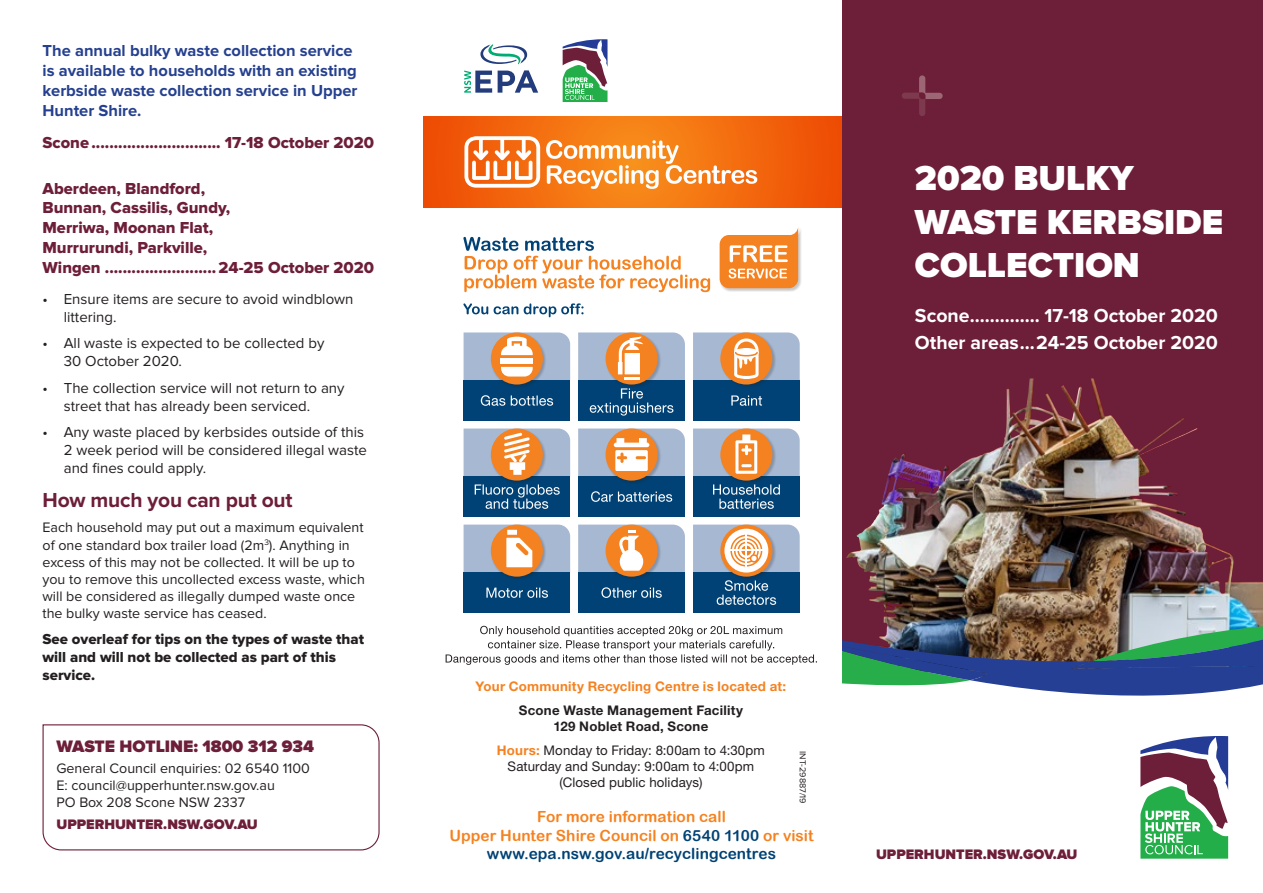
<style>
.page{position:relative;width:1263px;height:893px;background:#fff}
.page>*{position:absolute;margin:0;border:0;box-sizing:border-box;transform-origin:0 0}
.Cover{font:900 36px/43.2px "Proxima Nova A";color:#fff}
.t1{font:700 21px "Proxima Nova";letter-spacing:-.01em;color:#6d1e39}
.t2{font:700 19.5px "Proxima Nova";color:#fff}
.t3{font:900 17.25px "Proxima Nova";color:#6d1e39}
.t4{font:16.5px/19.8px "Proxima Nova Extrabld";color:#6d1e39}
.t5{font:700 16.5px/19.8px "Proxima Nova";color:#25408f}
.t6{font:15.45px/18.1px "Arial Rounded MT Bold";letter-spacing:.005em;color:#f58220;text-align:center}
.t7{font:15px/18px "Proxima Nova";color:#231f20}
.t8{font:15px/18px "Proxima Nova Extrabld";color:#231f20}
.t9{font:14.25px/17.1px "Proxima Nova";color:#231f20}
.t10{font:900 14.25px "Proxima Nova";color:#6d1e39}
.t11{font:13.35px/16px "Helvetica Neue LT Std";letter-spacing:.01em;color:#231f20;text-align:center}
.t12{font:700 13.35px/16px "Helvetica Neue LT Std";letter-spacing:.02em;color:#231f20;text-align:center}
.t13{font:700 13.35px "Helvetica Neue LT Std";letter-spacing:.02em;color:#f58220}
.INT-REF{font:9px "Proxima Nova";color:#231f20}
.s1{font-weight:700;color:#f58220}
.s2{color:#004275}
</style>
<div class="page">
<svg style="left:843px;top:0;width:420px;height:625px;background:#6f2c40"></svg>
<svg style="left:1140px;top:736px;width:89px;height:123px"></svg>
<svg style="left:42px;top:724px;width:338px;height:127px"></svg>
<svg style="left:902px;top:75px;width:41px;height:41px;background:#742a42"></svg>
<svg style="left:423px;top:116px;width:419px;height:92px;background:#f1650c"></svg>
<svg style="left:463px;top:237px;width:247px;height:55px"></svg>
<svg style="left:463px;top:303px;width:120px;height:14px"></svg>
<div style="left:719px;top:226px;width:83px;height:66px;background:#231f20;opacity:.25"></div>
<svg style="left:720px;top:226px;width:78px;height:62px"></svg>
<svg style="left:446px;top:626px;width:371px;height:39px"></svg>
<div style="left:464px;top:380px;width:106px;height:41px;background:#004275"></div>
<div style="left:491px;top:333px;width:56px;height:55px;background:#231f20;opacity:.25"></div>
<div style="left:491px;top:332px;width:52px;height:52px;background:#f58220;border-radius:50%"></div>
<svg style="left:464px;top:332px;width:106px;height:48px"></svg>
<svg style="left:481px;top:395px;width:72px;height:11px"></svg>
<div style="left:578px;top:380px;width:107px;height:41px;background:#004275"></div>
<div style="left:605px;top:333px;width:57px;height:55px;background:#231f20;opacity:.25"></div>
<div style="left:605px;top:332px;width:53px;height:52px;background:#f58220;border-radius:50%"></div>
<svg style="left:578px;top:332px;width:107px;height:48px"></svg>
<hr style="left:625px;top:377px;width:15px;height:3px;background:#fff">
<svg style="left:590px;top:388px;width:83px;height:28px"></svg>
<div style="left:693px;top:380px;width:107px;height:41px;background:#004275"></div>
<div style="left:720px;top:333px;width:56px;height:55px;background:#231f20;opacity:.25"></div>
<div style="left:720px;top:332px;width:52px;height:52px;background:#f58220;border-radius:50%"></div>
<svg style="left:693px;top:332px;width:107px;height:48px"></svg>
<svg style="left:731px;top:395px;width:31px;height:11px"></svg>
<div style="left:464px;top:573px;width:106px;height:40px;background:#004275"></div>
<div style="left:491px;top:525px;width:56px;height:55px;background:#231f20;opacity:.25"></div>
<svg style="left:491px;top:525px;width:52px;height:52px"></svg>
<svg style="left:464px;top:525px;width:106px;height:48px;background:#c4afa4"></svg>
<div style="left:507px;top:530px;width:10px;height:5px;background:#fff"></div>
<svg style="left:486px;top:588px;width:62px;height:10px"></svg>
<div style="left:578px;top:573px;width:107px;height:40px;background:#004275"></div>
<div style="left:605px;top:525px;width:57px;height:55px;background:#231f20;opacity:.25"></div>
<svg style="left:605px;top:525px;width:53px;height:52px"></svg>
<svg style="left:578px;top:525px;width:107px;height:48px;background:#c4aea3"></svg>
<svg style="left:601px;top:587px;width:61px;height:11px"></svg>
<div style="left:693px;top:573px;width:107px;height:40px;background:#004275"></div>
<div style="left:720px;top:525px;width:56px;height:55px;background:#231f20;opacity:.25"></div>
<svg style="left:720px;top:525px;width:52px;height:52px"></svg>
<svg style="left:693px;top:525px;width:107px;height:48px"></svg>
<hr style="left:729px;top:549px;width:35px;height:2px;background:#fff">
<hr style="left:745px;top:533px;width:2px;height:35px;background:#fff">
<svg style="left:717px;top:580px;width:59px;height:25px"></svg>
<div style="left:464px;top:477px;width:106px;height:40px;background:#004275"></div>
<div style="left:491px;top:429px;width:56px;height:55px;background:#231f20;opacity:.25"></div>
<svg style="left:491px;top:429px;width:52px;height:52px"></svg>
<svg style="left:464px;top:429px;width:106px;height:48px;background:#c4ab9e"></svg>
<svg style="left:475px;top:484px;width:85px;height:25px"></svg>
<div style="left:578px;top:477px;width:107px;height:40px;background:#004275"></div>
<div style="left:605px;top:429px;width:57px;height:55px;background:#231f20;opacity:.25"></div>
<svg style="left:605px;top:429px;width:53px;height:52px"></svg>
<svg style="left:578px;top:429px;width:107px;height:48px;background:#c5b4ac"></svg>
<svg style="left:591px;top:491px;width:81px;height:11px"></svg>
<div style="left:693px;top:477px;width:107px;height:40px;background:#004275"></div>
<div style="left:720px;top:429px;width:56px;height:55px;background:#231f20;opacity:.25"></div>
<svg style="left:720px;top:429px;width:52px;height:52px"></svg>
<svg style="left:693px;top:429px;width:107px;height:48px;background:#c4aa9b"></svg>
<svg style="left:713px;top:484px;width:67px;height:25px"></svg>
<svg style="left:464px;top:136px;width:76px;height:52px"></svg>
<svg style="left:546px;top:140px;width:211px;height:49px"></svg>
<svg style="left:480px;top:44px;width:47px;height:20px"></svg>
<svg style="left:464px;top:71px;width:28px;height:22px"></svg>
<svg style="left:498px;top:70px;width:40px;height:23px"></svg>
<svg style="left:562px;top:39px;width:46px;height:63px"></svg>
<img style="left:877px;top:378px;width:223px;height:138px">
<img style="left:842px;top:625px;width:421px;height:71px">
<p class="t5" style="left:43px;top:41px;width:316px">The annual bulky waste collection service is available to households with an existing kerbside waste collection service in Upper Hunter Shire.</p>
<h5 class="t4" style="left:43px;top:133px;width:333px">Scone ............................. 17-18 October 2020</h5>
<h5 class="t4" style="left:43px;top:179px;width:333px">Aberdeen, Blandford,<br>Bunnan, Cassilis, Gundy,<br>Merriwa, Moonan Flat,<br>Murrurundi, Parkville,<br>Wingen .........................24-25 October 2020</h5>
<p class="t7" style="left:64px;top:290px;width:291px;text-indent:-21px">• Ensure items are secure to avoid windblown littering.</p>
<p class="t7" style="left:64px;top:334px;width:262px;text-indent:-21px">• All waste is expected to be collected by<br>30 October 2020.</p>
<p class="t7" style="left:64px;top:379px;width:282px;text-indent:-21px">• The collection service will not return to any street that has already been serviced.</p>
<p class="t7" style="left:64px;top:423px;width:305px;text-indent:-21px">• Any waste placed by kerbsides outside of this<br>2 week period will be considered illegal waste and fines could apply.</p>
<h3 class="t1" style="left:43px;top:488px;width:252px">How much you can put out</h3>
<p class="t9" style="left:43px;top:519px;width:324px">Each household may put out a maximum equivalent of one standard box trailer load (2m<sup>3</sup>). Anything in excess of this may not be collected. It will be up to you to remove this uncollected excess waste, which will be considered as illegally dumped waste once the bulky waste service has ceased.</p>
<p class="t8" style="left:43px;top:631px;width:323px">See overleaf for tips on the types of waste that will and will not be collected as part of this service.</p>
<p class="t3" style="left:56px;top:736px;width:259px">WASTE HOTLINE: 1800 312 934</p>
<p class="t9" style="left:56px;top:760px;width:255px">General Council enquiries: 02 6540 1100<br>E: council@upperhunter.nsw.gov.au<br>PO Box 208 Scone NSW 2337</p>
<p class="t10" style="left:56px;top:816px;width:203px">UPPERHUNTER.NSW.GOV.AU</p>
<p class="Cover" style="left:915px;top:156px;width:310px">2020 BULKY<br>WASTE KERBSIDE<br>COLLECTION</p>
<h5 class="t2" style="left:915px;top:304px;width:305px">Scone.............. 17-18 October 2020</h5>
<p class="t2" style="left:915px;top:331px;width:305px">Other areas...24-25 October 2020</p>
<p class="t13" style="left:475px;top:678px;width:312px">Your Community Recycling Centre is located at:</p>
<p class="t12" style="left:519px;top:702px;width:226px">Scone Waste Management Facility<br>129 Noblet Road, Scone</p>
<p class="t11" style="left:497px;top:742px;width:270px"><span class="s1">Hours:</span> Monday to Friday: 8:00am to 4:30pm<br>Saturday and Sunday: 9:00am to 4:00pm</p>
<p class="t11" style="left:559px;top:774px;width:145px">(Closed public holidays)</p>
<p class="t6" style="left:449px;top:808px;width:366px">For more information call<br>Upper Hunter Shire Council on <span class="s2">6540 1100</span> or visit <span class="s2">www.epa.nsw.gov.au/recyclingcentres</span></p>
<p class="INT-REF" style="left:808px;top:751px;width:54px;rotate:90deg">INT-29887/19</p>
<p class="t10" style="left:876px;top:846px;width:203px">UPPERHUNTER.NSW.GOV.AU</p>
</div>
